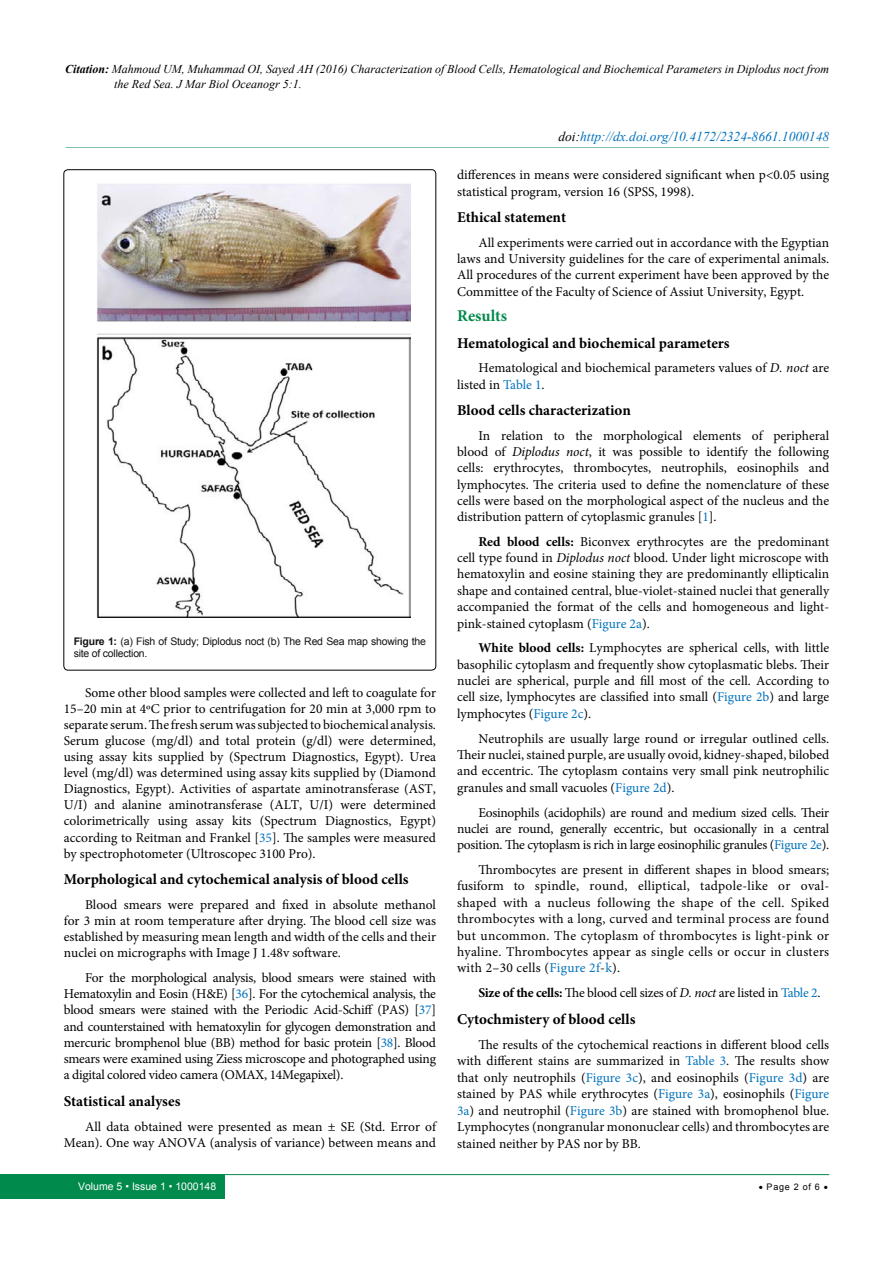
<style>
.page{position:relative;width:893px;height:1263px;background:#fff}
.page>*{position:absolute;margin:0;border:0;box-sizing:border-box;transform-origin:0 0}
.t1{font:700 16.5px "Minion Pro";color:#008a4b}
.t2{font:700 15px "Minion Pro";color:#000}
.t3{font:13.5px/16.2px "Minion Pro";color:#000;text-align:justify}
.t4{font:13.5px "Minion Pro";letter-spacing:-.02em;color:#000}
.t5{font:italic 13.5px "Times New Roman";color:#0072bc}
.t6{font:italic 12px/15px "Times New Roman";color:#000}
.t7{font:10.5px/12.6px "Arial";letter-spacing:-.02em;color:#131313}
.t8{font:10.5px "Arial";color:#fff}
.t9{font:9px "Arial";letter-spacing:.08em;color:#000}
.s1{font-weight:700}
.s2{color:#0072bc}
.s3{color:#000}
.s4{font-style:italic}
</style>
<div class="page">
<div style="left:0;top:1174px;width:225px;height:25px;background:#008a4b"></div>
<hr style="left:221px;top:1174px;width:608px;height:1px;background:#008a4b">
<hr style="left:65px;top:147px;width:764px;height:1px;background:#008a4b">
<img style="left:96px;top:184px;width:314px;height:433px">
<p class="t6" style="left:114px;top:62px;width:716px;text-indent:-49px"><span class="s1">Citation:</span> Mahmoud UM, Muhammad OI, Sayed AH (2016) Characterization of Blood Cells, Hematological and Biochemical Parameters in Diplodus noct from the Red Sea. J Mar Biol Oceanogr 5:1.</p>
<p class="t7" style="left:74px;top:635px;width:354px"><span class="s1">Figure 1:</span> (a) Fish of Study; Diplodus noct (b) The Red Sea map showing the site of collection.</p>
<p class="t3" style="left:64px;top:685px;width:374px;text-indent:21px">Some other blood samples were collected and left to coagulate for 15–20 min at 4ºC prior to centrifugation for 20 min at 3,000 rpm to separate serum. The fresh serum was subjected to biochemical analysis.<br>Serum glucose (mg/dl) and total protein (g/dl) were determined, using assay kits supplied by (Spectrum Diagnostics, Egypt). Urea level (mg/dl) was determined using assay kits supplied by (Diamond Diagnostics, Egypt). Activities of aspartate aminotransferase (AST, U/I) and alanine aminotransferase (ALT, U/I) were determined colorimetrically using assay kits (Spectrum Diagnostics, Egypt) according to Reitman and Frankel [<span class="s2">35</span>]. The samples were measured by spectrophotometer (Ultroscopec 3100 Pro).</p>
<p class="t2" style="left:64px;top:869px;width:346px">Morphological and cytochemical analysis of blood cells</p>
<p class="t3" style="left:64px;top:896px;width:374px;text-indent:21px">Blood smears were prepared and fixed in absolute methanol for 3 min at room temperature after drying. The blood cell size was established by measuring mean length and width of the cells and their nuclei on micrographs with Image J 1.48v software.</p>
<p class="t3" style="left:64px;top:970px;width:374px;text-indent:21px">For the morphological analysis, blood smears were stained with Hematoxylin and Eosin (H&amp;E) [<span class="s2">36</span>]. For the cytochemical analysis, the blood smears were stained with the Periodic Acid-Schiff (PAS) [<span class="s2">37</span>] and counterstained with hematoxylin for glycogen demonstration and mercuric bromphenol blue (BB) method for basic protein [<span class="s2">38</span>]. Blood smears were examined using Ziess microscope and photographed using a digital colored video camera (OMAX, 14Megapixel).</p>
<p class="t2" style="left:64px;top:1090px;width:118px">Statistical analyses</p>
<p class="t3" style="left:64px;top:1118px;width:374px;text-align:right">All data obtained were presented as mean ± SE (Std. Error of<br>Mean). One way ANOVA (analysis of variance) between means and</p>
<p class="t5" style="left:558px;top:127px;width:272px"><span class="s3">doi:</span>http://dx.doi.org/10.4172/2324-8661.1000148</p>
<p class="t3" style="left:457px;top:167px;width:374px">differences in means were considered significant when p&lt;0.05 using statistical program, version 16 (SPSS, 1998).</p>
<p class="t2" style="left:457px;top:207px;width:110px">Ethical statement</p>
<p class="t3" style="left:457px;top:235px;width:374px;text-indent:21px">All experiments were carried out in accordance with the Egyptian laws and University guidelines for the care of experimental animals.<br>All procedures of the current experiment have been approved by the Committee of the Faculty of Science of Assiut University, Egypt.</p>
<p class="t1" style="left:457px;top:304px;width:52px">Results</p>
<p class="t2" style="left:457px;top:332px;width:274px">Hematological and biochemical parameters</p>
<p class="t3" style="left:457px;top:360px;width:374px;text-indent:21px">Hematological and biochemical parameters values of <span class="s4">D. noct</span> are listed in <span class="s2">Table 1</span>.</p>
<p class="t2" style="left:457px;top:400px;width:175px">Blood cells characterization</p>
<p class="t3" style="left:457px;top:427px;width:374px;text-indent:21px">In relation to the morphological elements of peripheral blood of <span class="s4">Diplodus noct</span>, it was possible to identify the following cells: erythrocytes, thrombocytes, neutrophils, eosinophils and lymphocytes. The criteria used to define the nomenclature of these cells were based on the morphological aspect of the nucleus and the distribution pattern of cytoplasmic granules [<span class="s2">1</span>].</p>
<p class="t3" style="left:457px;top:533px;width:374px;text-indent:21px"><span class="s1">Red blood cells:</span> Biconvex erythrocytes are the predominant cell type found in <span class="s4">Diplodus noct</span> blood. Under light microscope with hematoxylin and eosine staining they are predominantly ellipticalin shape and contained central, blue-violet-stained nuclei that generally accompanied the format of the cells and homogeneous and light&shy;pink-stained cytoplasm (<span class="s2">Figure 2a</span>).</p>
<p class="t3" style="left:457px;top:640px;width:374px;text-indent:21px"><span class="s1">White blood cells:</span> Lymphocytes are spherical cells, with little basophilic cytoplasm and frequently show cytoplasmatic blebs. Their nuclei are spherical, purple and fill most of the cell. According to cell size, lymphocytes are classified into small (<span class="s2">Figure 2b</span>) and large lymphocytes (<span class="s2">Figure 2c</span>).</p>
<p class="t3" style="left:457px;top:730px;width:374px;text-indent:21px">Neutrophils are usually large round or irregular outlined cells.<br>Their nuclei, stained purple, are usually ovoid, kidney-shaped, bilobed and eccentric. The cytoplasm contains very small pink neutrophilic granules and small vacuoles (<span class="s2">Figure 2d</span>).</p>
<p class="t3" style="left:457px;top:804px;width:374px;text-indent:21px">Eosinophils (acidophils) are round and medium sized cells. Their nuclei are round, generally eccentric, but occasionally in a central position. The cytoplasm is rich in large eosinophilic granules (<span class="s2">Figure 2e</span>).</p>
<p class="t3" style="left:457px;top:862px;width:374px;text-indent:21px">Thrombocytes are present in different shapes in blood smears; fusiform to spindle, round, elliptical, tadpole-like or oval&shy;shaped with a nucleus following the shape of the cell. Spiked thrombocytes with a long, curved and terminal process are found but uncommon. The cytoplasm of thrombocytes is light-pink or hyaline. Thrombocytes appear as single cells or occur in clusters with 2–30 cells (<span class="s2">Figure 2f</span>-<span class="s2">k</span>).</p>
<p class="t4" style="left:478px;top:984px;width:344px"><span class="s1">Size of the cells:</span> The blood cell sizes of <span class="s4">D. noct</span> are listed in <span class="s2">Table 2</span>.</p>
<p class="t2" style="left:457px;top:1008px;width:180px">Cytochmistery of blood cells</p>
<p class="t3" style="left:457px;top:1036px;width:374px;text-indent:21px">The results of the cytochemical reactions in different blood cells with different stains are summarized in <span class="s2">Table 3</span>. The results show that only neutrophils (<span class="s2">Figure 3c</span>), and eosinophils (<span class="s2">Figure 3d</span>) are stained by PAS while erythrocytes (<span class="s2">Figure 3a</span>), eosinophils (<span class="s2">Figure 3a</span>) and neutrophil (<span class="s2">Figure 3b</span>) are stained with bromophenol blue.<br>Lymphocytes (nongranular mononuclear cells) and thrombocytes are stained neither by PAS nor by BB.</p>
<p class="t8" style="left:78px;top:1180px;width:140px">Volume 5 • Issue 1 • 1000148</p>
<p class="t9" style="left:759px;top:1181px;width:71px">• Page 2 of 6 •</p>
</div>
